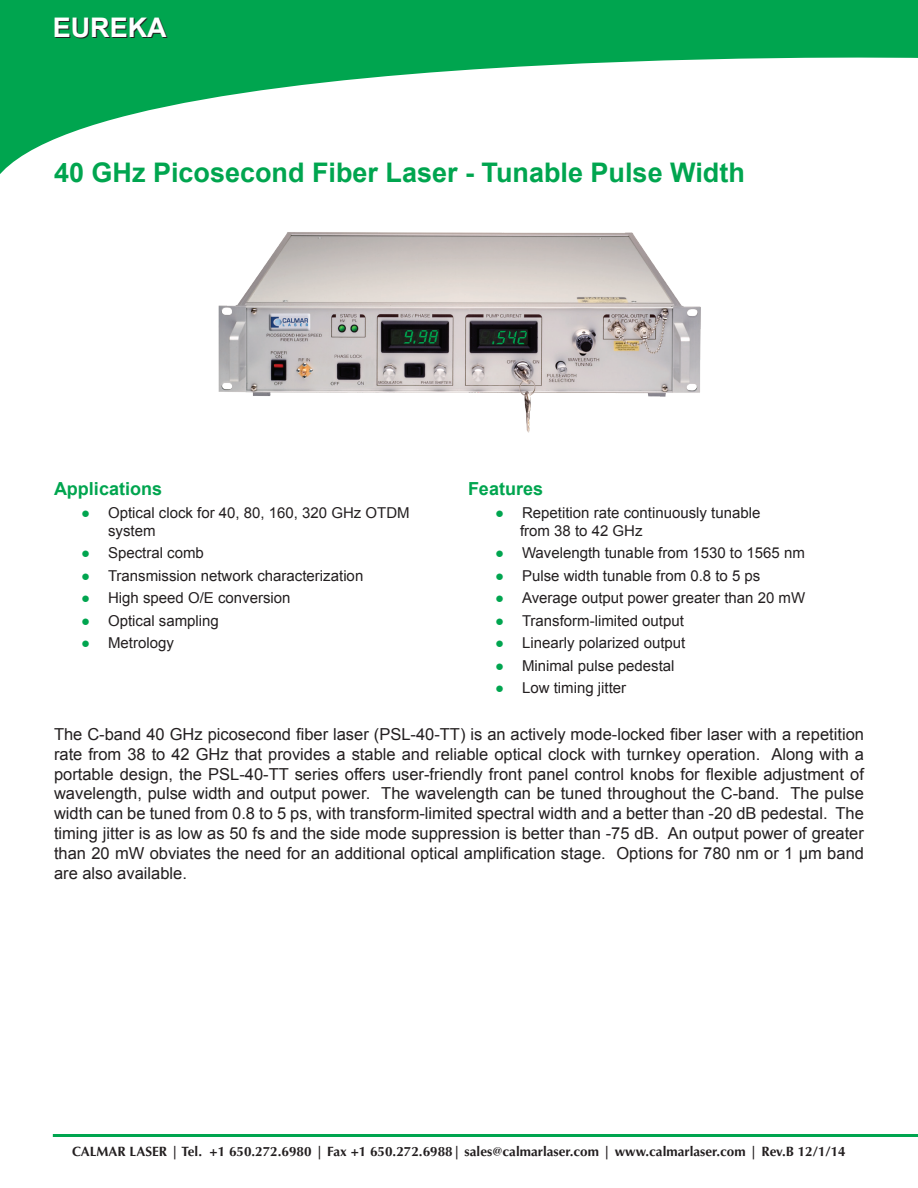
<style>
.page{position:relative;width:918px;height:1188px;background:#fff}
.page>*{position:absolute;margin:0;border:0;box-sizing:border-box;transform-origin:0 0}
.t1{font:700 27px "Arial";color:#00a54f}
.t2{font:700 27px "Arial";color:#fff}
.t3{font:700 18px "Arial";color:#00a54f}
.t4{font:16.5px/19.8px "Arial";color:#231f20;text-align:justify}
.t5{font:15px/18px "Arial";color:#231f20}
.t6{font:15px/22.5px "Arial";color:#00a54f;text-align:justify}
.t7{font:700 13.5px "Optima";color:#231f20}
</style>
<div class="page">
<svg style="left:0;top:0;width:917px;height:174px"></svg>
<hr style="left:53px;top:1134px;width:865px;height:3px;background:#00a54f">
<hr style="left:917px;top:0;width:1px;height:58px;background:#00a54f">
<img style="left:218px;top:232px;width:483px;height:201px">
<p class="t2" style="left:53px;top:10px;width:115px">EUREKA</p>
<p class="t1" style="left:54px;top:154px;width:692px">40 GHz Picosecond Fiber Laser - Tunable Pulse Width</p>
<p class="t3" style="left:54px;top:477px;width:110px">Applications</p>
<p class="t5" style="left:108px;top:504px;width:303px">Optical clock for 40, 80, 160, 320 GHz OTDM system</p>
<p class="t5" style="left:108px;top:544px;width:97px">Spectral comb</p>
<p class="t5" style="left:108px;top:567px;width:257px">Transmission network characterization</p>
<p class="t5" style="left:108px;top:589px;width:184px">High speed O/E conversion</p>
<p class="t5" style="left:108px;top:612px;width:112px">Optical sampling</p>
<p class="t5" style="left:108px;top:634px;width:67px">Metrology</p>
<p class="t6" style="left:81px;top:501px;width:11px">●</p>
<p class="t6" style="left:81px;top:542px;width:11px">● ● ● ● ●</p>
<p class="t3" style="left:468px;top:477px;width:77px">Features</p>
<p class="t5" style="left:522px;top:504px;width:240px">Repetition rate continuously tunable</p>
<p class="t5" style="left:520px;top:522px;width:124px">from 38 to 42 GHz</p>
<p class="t5" style="left:522px;top:544px;width:284px">Wavelength tunable from 1530 to 1565 nm</p>
<p class="t5" style="left:522px;top:567px;width:240px">Pulse width tunable from 0.8 to 5 ps</p>
<p class="t5" style="left:522px;top:589px;width:285px">Average output power greater than 20 mW</p>
<p class="t5" style="left:522px;top:612px;width:163px">Transform-limited output</p>
<p class="t5" style="left:522px;top:634px;width:165px">Linearly polarized output</p>
<p class="t5" style="left:522px;top:657px;width:154px">Minimal pulse pedestal</p>
<p class="t5" style="left:522px;top:679px;width:106px">Low timing jitter</p>
<p class="t6" style="left:495px;top:501px;width:11px">●</p>
<p class="t6" style="left:495px;top:542px;width:11px">● ● ● ● ● ● ●</p>
<p class="t4" style="left:54px;top:724px;width:812px">The C-band 40 GHz picosecond fiber laser (PSL-40-TT) is an actively mode-locked fiber laser with a repetition rate from 38 to 42 GHz that provides a stable and reliable optical clock with turnkey operation. Along with a portable design, the PSL-40-TT series offers user-friendly front panel control knobs for flexible adjustment of wavelength, pulse width and output power. The wavelength can be tuned throughout the C-band. The pulse width can be tuned from 0.8 to 5 ps, with transform-limited spectral width and a better than -20 dB pedestal. The timing jitter is as low as 50 fs and the side mode suppression is better than -75 dB. An output power of greater than 20 mW obviates the need for an additional optical amplification stage. Options for 780 nm or 1 µm band are also available.</p>
<p class="t7" style="left:72px;top:1143px;width:775px">CALMAR LASER | Tel. +1 650.272.6980 | Fax +1 650.272.6988| sales@calmarlaser.com | www.calmarlaser.com | Rev.B 12/1/14</p>
</div>
